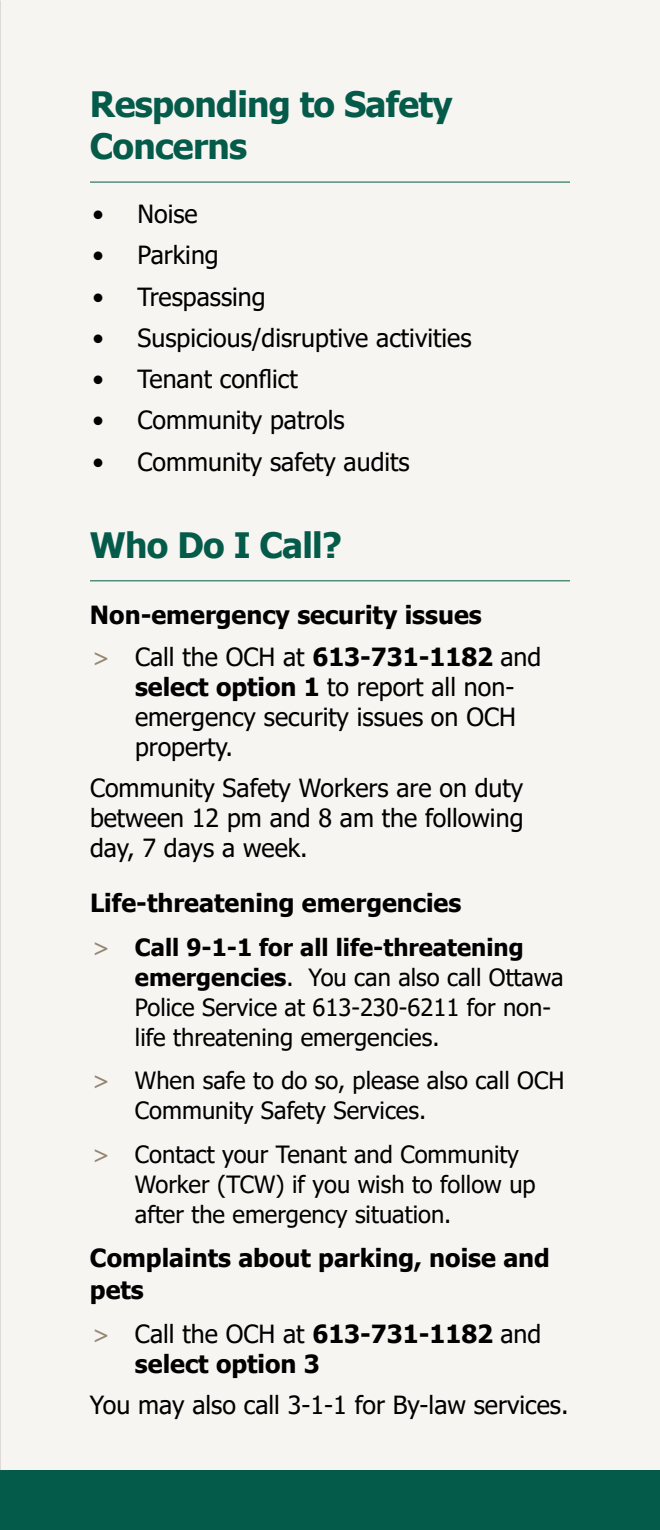
<style>
.page{position:relative;width:660px;height:1530px;background:#f7f5f2}
.page>*{position:absolute;margin:0;border:0;box-sizing:border-box;transform-origin:0 0}
.t1{font:700 35px/42.5px "Tahoma";letter-spacing:-.02em;color:#055b49}
.t2{font:25px/30px "Tahoma";color:#000;text-align:justify}
.t3{font:700 25px/41.2px "Tahoma";color:#000}
.t4{font:23.75px/30px "Tahoma";color:#000}
.s1{font-weight:400;font-size:23.75px;color:#948671}
.s2{font-weight:400}
.s3{font-weight:700}
.s4{color:#948671}
</style>
<div class="page">
<div style="left:0;top:1470px;width:660px;height:60px;background:#055b49"></div>
<hr style="left:90px;top:182px;width:480px;height:1px;background:#055b49">
<hr style="left:90px;top:580px;width:480px;height:1px;background:#055b49">
<h1 class="t1" style="left:90px;top:84px;width:364px">Responding to Safety<br>Concerns</h1>
<p class="t2" style="left:92px;top:200px;width:107px">• Noise</p>
<p class="t2" style="left:92px;top:242px;width:128px">• Parking</p>
<p class="t2" style="left:92px;top:283px;width:175px">• Trespassing</p>
<p class="t2" style="left:92px;top:324px;width:381px">• Suspicious/disruptive activities</p>
<p class="t2" style="left:92px;top:365px;width:207px">• Tenant conflict</p>
<p class="t2" style="left:92px;top:407px;width:254px">• Community patrols</p>
<p class="t2" style="left:92px;top:448px;width:319px">• Community safety audits</p>
<h1 class="t1" style="left:90px;top:525px;width:253px">Who Do I Call?</h1>
<p class="t3" style="left:90px;top:596px;width:453px">Non-emergency security issues<br><span class="s1">&gt;</span> <span class="s2">Call the OCH at</span> 613-731-1182 <span class="s2">and</span></p>
<p class="t2" style="left:135px;top:673px;width:382px"><span class="s3">select option 1</span> to report all non&shy;emergency security issues on OCH property.</p>
<p class="t2" style="left:90px;top:774px;width:435px">Community Safety Workers are on duty between 12 pm and 8 am the following day, 7 days a week.</p>
<p class="t3" style="left:90px;top:883px;width:373px">Life-threatening emergencies</p>
<p class="t4" style="left:135px;top:933px;width:430px;text-indent:-42px"><span class="s4">&gt;</span> <span class="s3">Call 9-1-1 for all life-threatening emergencies</span>. You can also call Ottawa Police Service at 613-230-6211 for non&shy;life threatening emergencies.</p>
<p class="t4" style="left:135px;top:1067px;width:431px;text-indent:-42px"><span class="s4">&gt;</span> When safe to do so, please also call OCH<br>Community Safety Services.</p>
<p class="t4" style="left:135px;top:1141px;width:402px;text-indent:-42px"><span class="s4">&gt;</span> Contact your Tenant and Community<br>Worker (TCW) if you wish to follow up after the emergency situation.</p>
<p class="t3" style="left:90px;top:1242px;width:462px;line-height:32.5px">Complaints about parking, noise and pets</p>
<p class="t3" style="left:135px;top:1320px;width:408px;line-height:30px;text-indent:-42px"><span class="s1">&gt;</span> <span class="s2">Call the OCH at</span> 613-731-1182 <span class="s2">and </span>select option 3</p>
<p class="t2" style="left:90px;top:1392px;width:480px">You may also call 3-1-1 for By-law services.</p>
</div>
